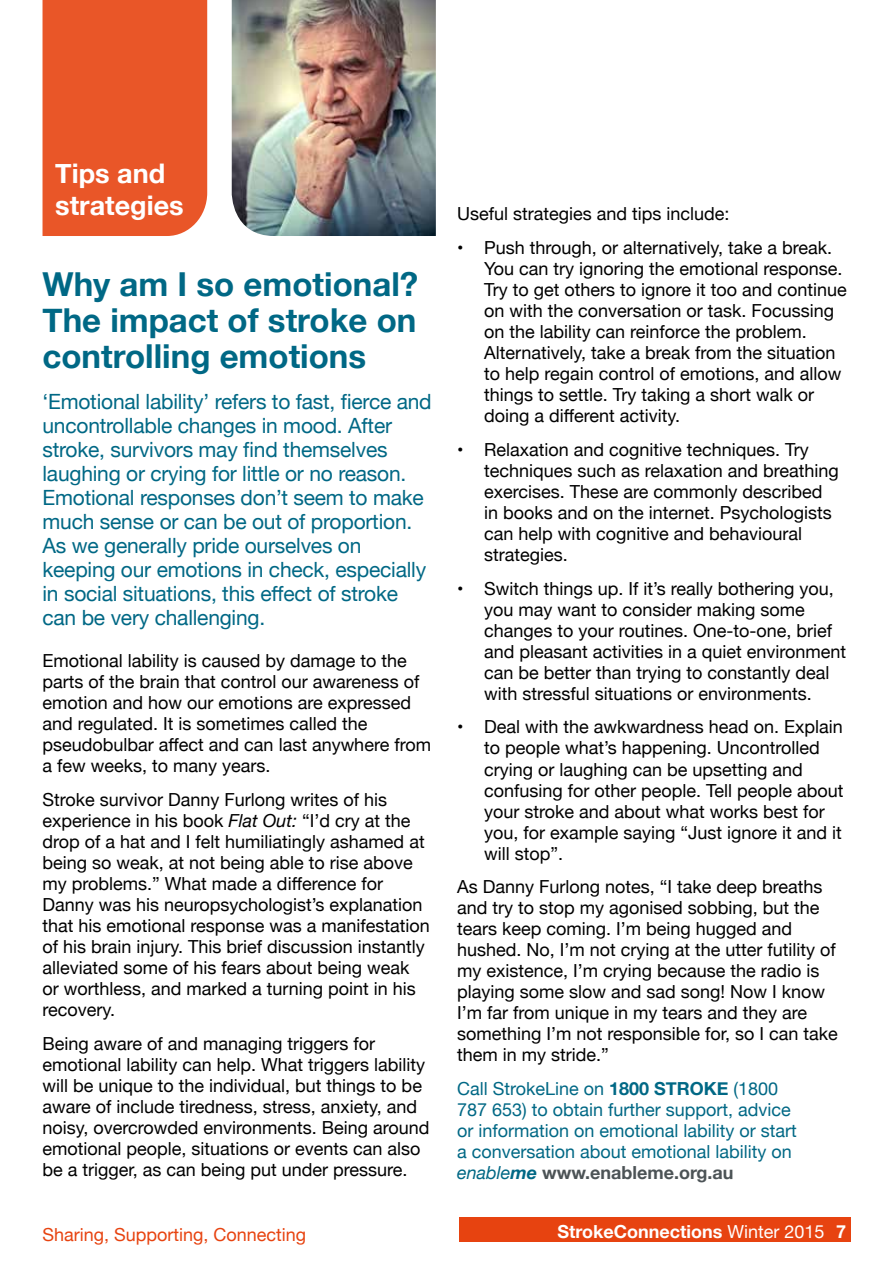
<style>
.page{position:relative;width:893px;height:1263px;background:#fff}
.page>*{position:absolute;margin:0;border:0;box-sizing:border-box;transform-origin:0 0}
.t1{font:700 33px/36px "Helvetica Neue";color:#006885;text-align:justify}
.t2{font:700 27px/31.5px "Helvetica Neue";color:#fff}
.t3{font:21px/24px "Helvetica Neue";letter-spacing:-.01em;color:#006885}
.t4{font:18px/21px "Helvetica Neue";color:#000}
.t5{font:18px/21px "Helvetica Neue";color:#006885}
.t6{font:18px "Helvetica Neue";color:#e74310}
.t7{font:700 18px "Helvetica Neue";color:#fff}
.s1{font-style:italic}
.s2{font-weight:700}
.s3{font-weight:700;font-style:italic}
.s4{font-weight:700;color:#4c5356}
.s5{font-weight:400}
</style>
<div class="page">
<div style="left:459px;top:1217px;width:391px;height:25px;background:#e74310"></div>
<div style="left:43px;top:0;width:164px;height:236px;background:#e95628"></div>
<img style="left:232px;top:0;width:204px;height:236px">
<h2 class="t2" style="left:55px;top:159px;width:130px">Tips and strategies</h2>
<h1 class="t1" style="left:43px;top:267px;width:377px">Why am I so emotional?<br>The impact of stroke on controlling emotions</h1>
<p class="t3" style="left:43px;top:391px;width:391px">‘Emotional lability’ refers to fast, fierce and uncontrollable changes in mood. After stroke, survivors may find themselves laughing or crying for little or no reason.<br>Emotional responses don’t seem to make much sense or can be out of proportion.<br>As we generally pride ourselves on keeping our emotions in check, especially in social situations, this effect of stroke can be very challenging.</p>
<p class="t4" style="left:43px;top:651px;width:390px">Emotional lability is caused by damage to the parts of the brain that control our awareness of emotion and how our emotions are expressed and regulated. It is sometimes called the pseudobulbar affect and can last anywhere from a few weeks, to many years.</p>
<p class="t4" style="left:43px;top:790px;width:389px">Stroke survivor Danny Furlong writes of his experience in his book <span class="s1">Flat Out:</span> “I’d cry at the drop of a hat and I felt humiliatingly ashamed at being so weak, at not being able to rise above my problems.” What made a difference for Danny was his neuropsychologist’s explanation that his emotional response was a manifestation of his brain injury. This brief discussion instantly alleviated some of his fears about being weak or worthless, and marked a turning point in his recovery.</p>
<p class="t4" style="left:43px;top:1034px;width:389px">Being aware of and managing triggers for emotional lability can help. What triggers lability will be unique to the individual, but things to be aware of include tiredness, stress, anxiety, and noisy, overcrowded environments. Being around emotional people, situations or events can also be a trigger, as can being put under pressure.</p>
<p class="t4" style="left:457px;top:204px;width:274px">Useful strategies and tips include:</p>
<p class="t4" style="left:484px;top:238px;width:364px;text-indent:-27px">• Push through, or alternatively, take a break.<br>You can try ignoring the emotional response.<br>Try to get others to ignore it too and continue on with the conversation or task. Focussing on the lability can reinforce the problem.<br>Alternatively, take a break from the situation to help regain control of emotions, and allow things to settle. Try taking a short walk or doing a different activity.</p>
<p class="t4" style="left:484px;top:440px;width:356px;text-indent:-27px">• Relaxation and cognitive techniques. Try techniques such as relaxation and breathing exercises. These are commonly described in books and on the internet. Psychologists can help with cognitive and behavioural strategies.</p>
<p class="t4" style="left:484px;top:579px;width:364px;text-indent:-27px">• Switch things up. If it’s really bothering you, you may want to consider making some changes to your routines. One-to-one, brief and pleasant activities in a quiet environment can be better than trying to constantly deal with stressful situations or environments.</p>
<p class="t4" style="left:484px;top:718px;width:361px;text-indent:-27px">• Deal with the awkwardness head on. Explain to people what’s happening. Uncontrolled crying or laughing can be upsetting and confusing for other people. Tell people about your stroke and about what works best for you, for example saying “Just ignore it and it will stop”.</p>
<p class="t4" style="left:457px;top:877px;width:382px">As Danny Furlong notes, “I take deep breaths and try to stop my agonised sobbing, but the tears keep coming. I’m being hugged and hushed. No, I’m not crying at the utter futility of my existence, I’m crying because the radio is playing some slow and sad song! Now I know I’m far from unique in my tears and they are something I’m not responsible for, so I can take them in my stride.”</p>
<p class="t5" style="left:457px;top:1079px;width:341px">Call StrokeLine on <span class="s2">1800 STROKE</span> (1800<br>787 653) to obtain further support, advice or information on emotional lability or start a conversation about emotional lability on <span class="s1">enable</span><span class="s3">me</span> <span class="s4">www.enableme.org.au</span></p>
<p class="t6" style="left:43px;top:1222px;width:265px">Sharing, Supporting, Connecting</p>
<p class="t7" style="left:557px;top:1217px;width:290px">StrokeConnections <span class="s5">Winter 2015</span> 7</p>
</div>
